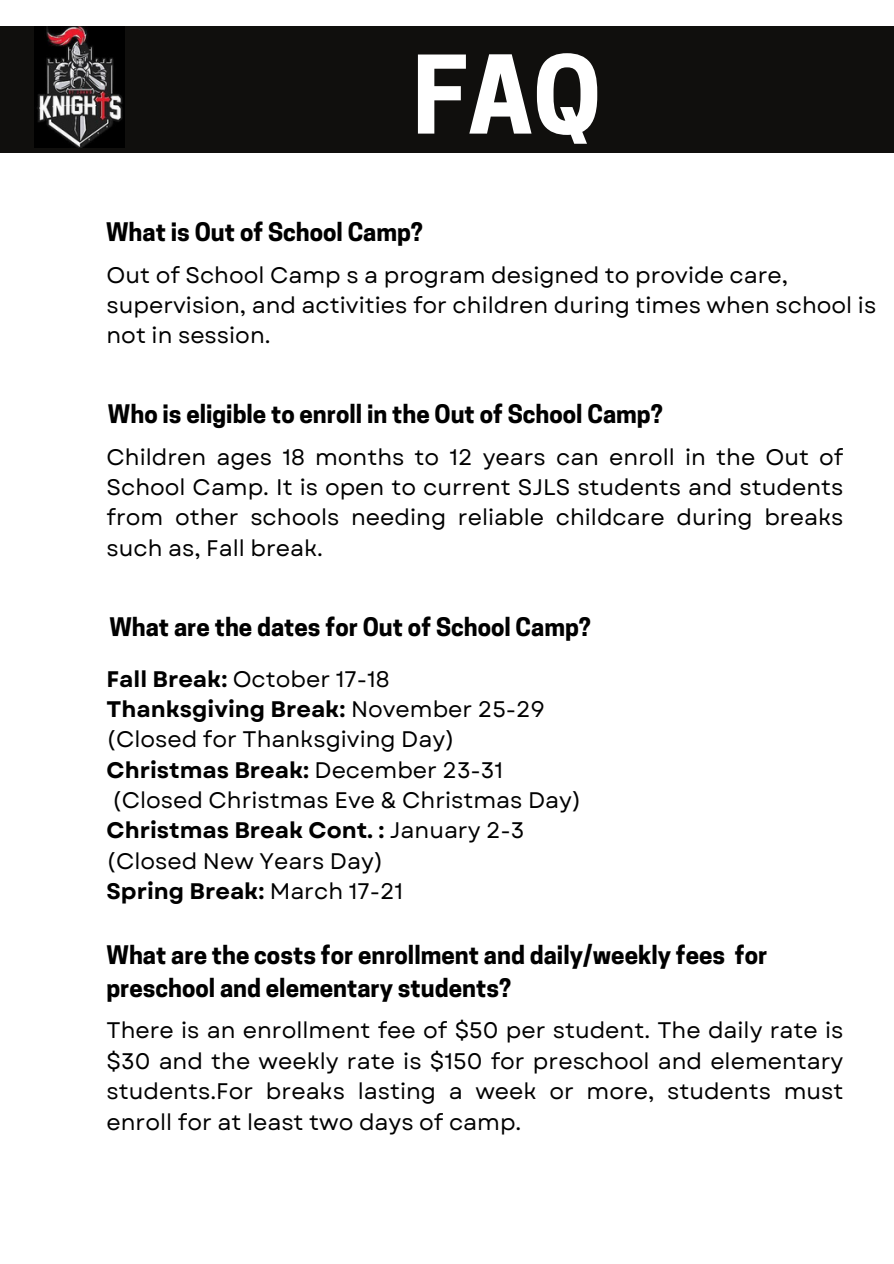
<style>
.page{position:relative;width:894px;height:1264px;background:#fff}
.page>*{position:absolute;margin:0;border:0;box-sizing:border-box;transform-origin:0 0}
.t1{font:700 101.4px "Cooper Hewitt";color:#fff}
.t2{font:700 24px/32.7px "Cooper Hewitt";color:#000}
.t3{font:22.5px/30.3px "Garet";color:#000;text-align:justify}
.t4{font:700 22.5px "Garet";color:#000}
.s1{font-weight:700}
.s2{font-weight:400}
</style>
<div class="page">
<div style="left:0;top:27px;width:893px;height:126px;background:#100f0d"></div>
<img style="left:34px;top:27px;width:90px;height:120px">
<p class="t1" style="left:412px;top:57px;width:190px">FAQ</p>
<h1 class="t2" style="left:106px;top:219px;width:318px">What is Out of School Camp?</h1>
<p class="t3" style="left:106px;top:260px;width:771px;text-align:left">Out of School Camp s a program designed to provide care, supervision, and activities for children during times when school is not in session.</p>
<h2 class="t2" style="left:108px;top:401px;width:556px">Who is eligible to enroll in the Out of School Camp?</h2>
<h2 class="t3" style="left:106px;top:442px;width:738px">Children ages 18 months to 12 years can enroll in the Out of School Camp. It is open to current SJLS students and students from other schools needing reliable childcare during breaks such as, Fall break.</h2>
<p class="t2" style="left:109px;top:613px;width:483px">What are the dates for Out of School Camp?</p>
<p class="t3" style="left:106px;top:663px;width:284px"><span class="s1">Fall Break:</span> October 17-18</p>
<p class="t4" style="left:106px;top:692px;width:440px">Thanksgiving Break: <span class="s2">November 25-29</span></p>
<p class="t3" style="left:106px;top:724px;width:349px">(Closed for Thanksgiving Day)</p>
<p class="t4" style="left:106px;top:753px;width:398px">Christmas Break: <span class="s2">December 23-31</span></p>
<p class="t3" style="left:112px;top:785px;width:471px">(Closed Christmas Eve &amp; Christmas Day)</p>
<p class="t4" style="left:106px;top:814px;width:419px">Christmas Break Cont. : <span class="s2">January 2-3</span></p>
<p class="t3" style="left:106px;top:846px;width:278px">(Closed New Years Day)</p>
<p class="t4" style="left:106px;top:875px;width:298px">Spring Break: <span class="s2">March 17-21</span></p>
<h2 class="t2" style="left:106px;top:941px;width:662px">What are the costs for enrollment and daily/weekly fees for preschool and elementary students?</h2>
<h2 class="t3" style="left:106px;top:1015px;width:738px">There is an enrollment fee of $50 per student. The daily rate is $30 and the weekly rate is $150 for preschool and elementary students.For breaks lasting a week or more, students must enroll for at least two days of camp.</h2>
</div>
